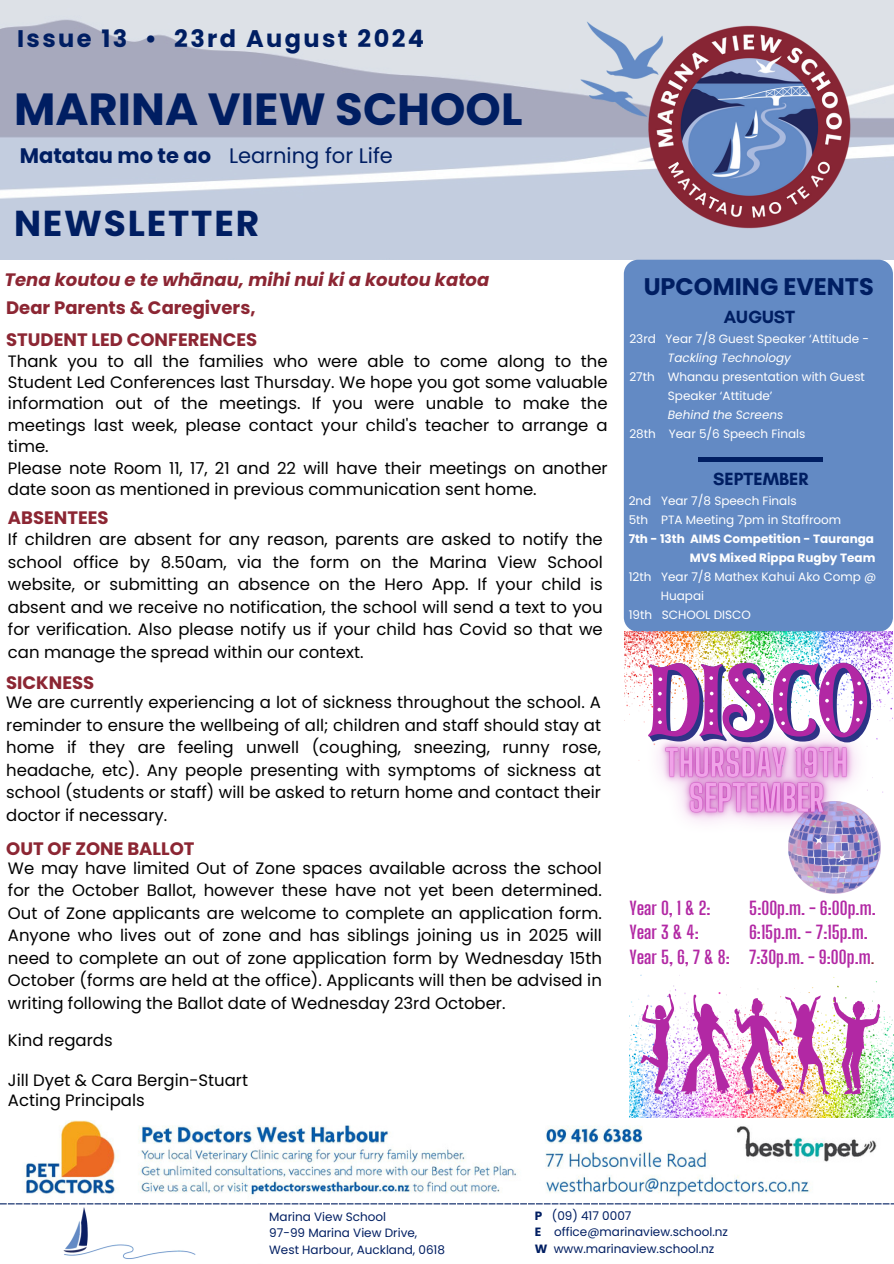
<style>
.page{position:relative;width:894px;height:1264px;background:#fff}
.page>*{position:absolute;margin:0;border:0;box-sizing:border-box;transform-origin:0 0}
.t1{font:700 45px "Poppins";color:#001e62}
.t2{font:700 36px "Poppins";letter-spacing:.05em;color:#001e62}
.t3{font:700 24px "Poppins";letter-spacing:.1em;color:#001e62}
.t4{font:700 24px "Poppins";color:#001e62}
.t5{font:21px "Poppins";color:#001e62}
.t6{font:700 18px "Big Shoulders Display";color:#b228a4}
.t7{font:700 18px "Poppins";color:#8c2633}
.t8{font:italic 700 18px "Poppins";color:#8c2633}
.t9{font:700 18px "Glacial Indifference";color:#001e62}
.t10{font:16.5px/22.5px "Poppins";color:#000;text-align:justify}
.t11{font:12px "Poppins";color:#fff}
.t12{font:12px "Poppins";color:#001e62}
.t13{font:700 12px "Poppins";color:#fff}
.t14{font:italic 12px "Poppins";color:#fff}
.s1{font-weight:700}
.s2{font-weight:400;color:#8c2633}
</style>
<div class="page">
<div style="left:623px;top:260px;width:269px;height:371px;background:#638ac4;border-radius:14px"></div>
<img style="left:570px;top:12px;width:109px;height:52px">
<img style="left:565px;top:64px;width:74px;height:63px">
<img style="left:639px;top:17px;width:221px;height:220px">
<img style="left:55px;top:1204px;width:149px;height:55px">
<svg style="left:0;top:1203px;width:893px;height:1px"></svg>
<img style="left:26px;top:1120px;width:851px;height:77px">
<hr style="left:698px;top:458px;width:124px;height:3px;background:#001e62">
<img style="left:629px;top:974px;width:264px;height:143px">
<img style="left:681px;top:994px;width:199px;height:100px">
<svg style="left:640px;top:992px;width:34px;height:102px"></svg>
<img style="left:624px;top:631px;width:268px;height:90px">
<img style="left:790px;top:860px;width:89px;height:33px">
<img style="left:647px;top:662px;width:223px;height:38px">
<img style="left:624px;top:700px;width:265px;height:160px">
<p class="t3" style="left:17px;top:22px;width:408px">Issue 13 • 23rd August 2024</p>
<p class="t1" style="left:14px;top:77px;width:510px">MARINA VIEW SCHOOL</p>
<p class="t5" style="left:20px;top:141px;width:374px"><span class="s1">Matatau mo te ao</span> Learning for Life</p>
<p class="t2" style="left:14px;top:198px;width:246px">NEWSLETTER</p>
<p class="t8" style="left:5px;top:267px;width:486px">Tena koutou e te whānau, mihi nui ki a koutou katoa</p>
<p class="t7" style="left:6px;top:295px;width:251px">Dear Parents &amp; Caregivers,</p>
<p class="t7" style="left:6px;top:327px;width:252px">STUDENT LED CONFERENCES</p>
<p class="t10" style="left:8px;top:350px;width:601px;line-height:21.3px">Thank you to all the families who were able to come along to the Student Led Conferences last Thursday. We hope you got some valuable information out of the meetings. If you were unable to make the meetings last week, please contact your child's teacher to arrange a time.</p>
<p class="t10" style="left:8px;top:457px;width:601px;line-height:21.3px">Please note Room 11, 17, 21 and 22 will have their meetings on another date soon as mentioned in previous communication sent home.</p>
<p class="t7" style="left:8px;top:505px;width:102px">ABSENTEES</p>
<p class="t10" style="left:8px;top:528px;width:596px">If children are absent for any reason, parents are asked to notify the school office by 8.50am, via the form on the Marina View School website, or submitting an absence on the Hero App. If your child is absent and we receive no notification, the school will send a text to you for verification. Also please notify us if your child has Covid so that we can manage the spread within our context.</p>
<p class="t7" style="left:6px;top:670px;width:90px">SICKNESS</p>
<p class="t10" style="left:6px;top:691px;width:596px">We are currently experiencing a lot of sickness throughout the school. A reminder to ensure the wellbeing of all; children and staff should stay at home if they are feeling unwell (coughing, sneezing, runny rose, headache, etc). Any people presenting with symptoms of sickness at school (students or staff) will be asked to return home and contact their doctor if necessary.</p>
<p class="t7" style="left:6px;top:835px;width:190px">OUT OF ZONE BALLOT</p>
<p class="t10" style="left:8px;top:856px;width:595px">We may have limited Out of Zone spaces available across the school for the October Ballot, however these have not yet been determined.<br>Out of Zone applicants are welcome to complete an application form.<br>Anyone who lives out of zone and has siblings joining us in 2025 will need to complete an out of zone application form by Wednesday 15th October (forms are held at the office). Applicants will then be advised in writing following the Ballot date of Wednesday 23rd October.</p>
<p class="t10" style="left:8px;top:1028px;width:106px">Kind regards</p>
<p class="t10" style="left:8px;top:1069px;width:241px">Jill Dyet &amp; Cara Bergin-Stuart</p>
<p class="t10" style="left:8px;top:1089px;width:138px">Acting Principals</p>
<p class="t4" style="left:643px;top:270px;width:232px">UPCOMING EVENTS</p>
<p class="t9" style="left:723px;top:305px;width:73px">AUGUST</p>
<h3 class="t11" style="left:629px;top:330px;width:241px">23rd Year 7/8 Guest Speaker ‘Attitude -</h3>
<p class="t14" style="left:667px;top:349px;width:125px">Tackling Technology</p>
<p class="t11" style="left:629px;top:368px;width:237px">27th Whanau presentation with Guest</p>
<p class="t11" style="left:667px;top:387px;width:106px">Speaker ‘Attitude’</p>
<p class="t14" style="left:667px;top:406px;width:117px">Behind the Screens</p>
<p class="t11" style="left:629px;top:425px;width:177px">28th Year 5/6 Speech Finals</p>
<p class="t9" style="left:713px;top:468px;width:96px">SEPTEMBER</p>
<p class="t11" style="left:628px;top:492px;width:169px">2nd Year 7/8 Speech Finals</p>
<p class="t11" style="left:628px;top:511px;width:214px">5th PTA Meeting 7pm in Staffroom</p>
<p class="t13" style="left:628px;top:530px;width:247px">7th - 13th AIMS Competition - Tauranga</p>
<p class="t13" style="left:689px;top:549px;width:187px">MVS Mixed Rippa Rugby Team</p>
<p class="t11" style="left:628px;top:568px;width:249px">12th Year 7/8 Mathex Kahui Ako Comp @</p>
<p class="t11" style="left:660px;top:587px;width:45px">Huapai</p>
<p class="t11" style="left:628px;top:606px;width:124px">19th SCHOOL DISCO</p>
<p class="t6" style="left:629px;top:897px;width:83px">Year 0, 1 &amp; 2:</p>
<p class="t6" style="left:749px;top:897px;width:128px">5:00p.m. - 6:00p.m.</p>
<p class="t6" style="left:629px;top:921px;width:71px">Year 3 &amp; 4:</p>
<p class="t6" style="left:748px;top:921px;width:120px">6:15p.m. - 7:15p.m.</p>
<p class="t6" style="left:629px;top:946px;width:246px">Year 5, 6, 7 &amp; 8: 7:30p.m. - 9:00p.m<span class="s2">.</span></p>
<h2 class="t12" style="left:269px;top:1208px;width:118px">Marina View School</h2>
<p class="t12" style="left:269px;top:1224px;width:149px">97-99 Marina View Drive,</p>
<p class="t12" style="left:269px;top:1241px;width:177px">West Harbour, Auckland, 0618</p>
<p class="t12" style="left:534px;top:1207px;width:98px"><span class="s1">P</span> (09) 417 0007</p>
<p class="t12" style="left:534px;top:1223px;width:195px"><span class="s1">E</span> office@marinaview.school.nz</p>
<p class="t12" style="left:534px;top:1240px;width:181px"><span class="s1">W</span> www.marinaview.school.nz</p>
</div>
